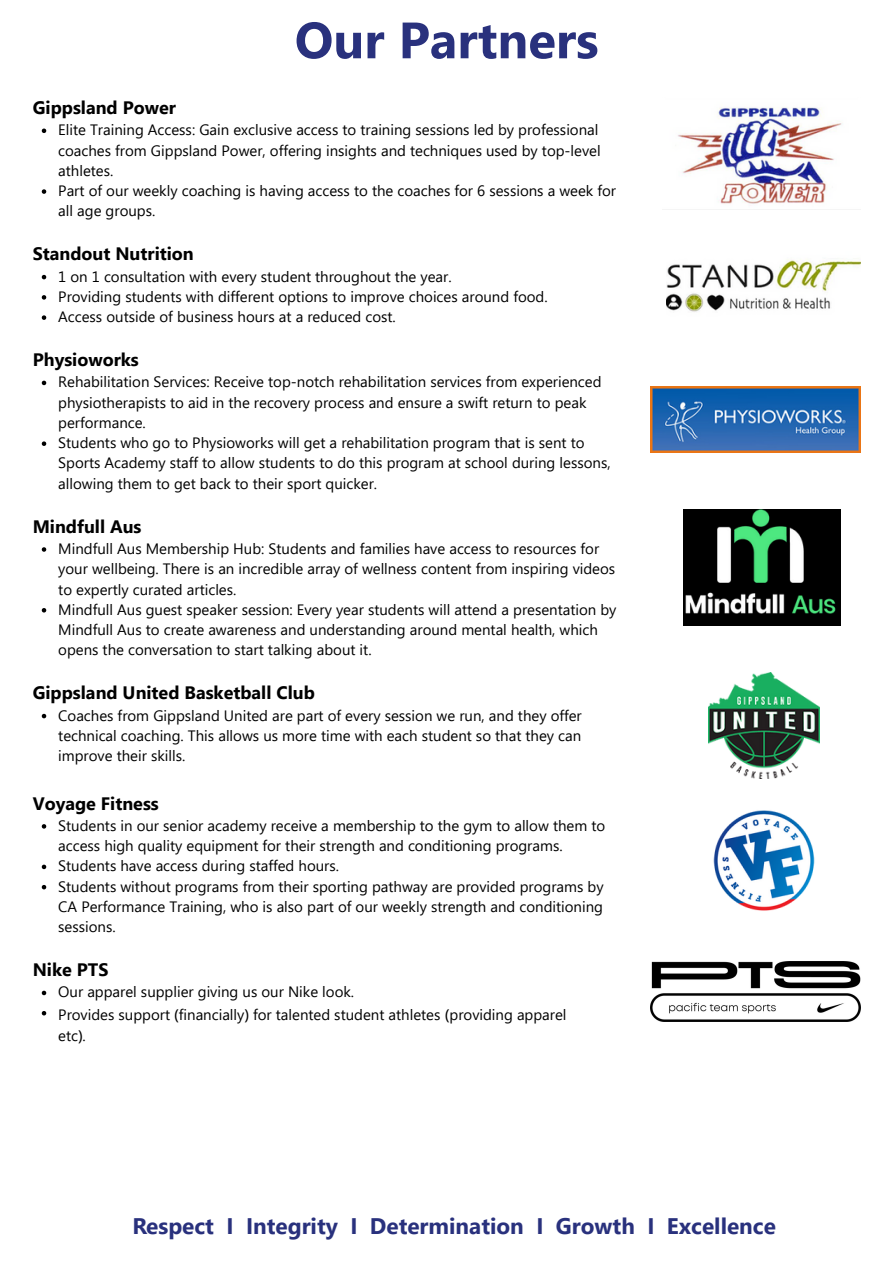
<style>
.page{position:relative;width:894px;height:1264px;background:#fff}
.page>*{position:absolute;margin:0;border:0;box-sizing:border-box;transform-origin:0 0}
.t1{font:700 51px "Segoe UI";color:#29317d}
.t2{font:700 22.5px "Segoe UI";color:#29317d}
.t3{font:700 18px "Segoe UI";color:#000}
.t4{font:15px/20.2px "Segoe UI";color:#000}
.s1{font-family:"Noto Sans"}
</style>
<div class="page">
<svg style="left:42px;top:128px;width:4px;height:5px"></svg>
<svg style="left:42px;top:189px;width:4px;height:5px"></svg>
<svg style="left:42px;top:275px;width:4px;height:4px"></svg>
<svg style="left:42px;top:295px;width:4px;height:4px"></svg>
<svg style="left:42px;top:315px;width:4px;height:5px"></svg>
<svg style="left:42px;top:380px;width:4px;height:5px"></svg>
<svg style="left:42px;top:441px;width:4px;height:5px"></svg>
<svg style="left:42px;top:547px;width:4px;height:4px"></svg>
<svg style="left:42px;top:608px;width:4px;height:4px"></svg>
<svg style="left:42px;top:713px;width:4px;height:5px"></svg>
<svg style="left:42px;top:824px;width:4px;height:4px"></svg>
<svg style="left:42px;top:864px;width:4px;height:5px"></svg>
<svg style="left:42px;top:885px;width:4px;height:4px"></svg>
<svg style="left:42px;top:990px;width:4px;height:5px"></svg>
<svg style="left:42px;top:1011px;width:4px;height:4px"></svg>
<img style="left:708px;top:672px;width:111px;height:107px">
<img style="left:678px;top:107px;width:164px;height:97px">
<img style="left:650px;top:386px;width:210px;height:66px">
<img style="left:650px;top:961px;width:210px;height:60px">
<img style="left:666px;top:259px;width:194px;height:53px">
<img style="left:713px;top:810px;width:102px;height:101px">
<div style="left:683px;top:509px;width:156px;height:116px;background:#000"></div>
<img style="left:685px;top:509px;width:151px;height:104px">
<p class="t1" style="left:294px;top:3px;width:305px">Our Partners</p>
<h1 class="t3" style="left:33px;top:94px;width:145px">Gippsland Power</h1>
<h2 class="t4" style="left:58px;top:119px;width:543px">Elite Training Access: Gain exclusive access to training sessions led by professional coaches from Gippsland Power, offering insights and techniques used by top-level athletes.</h2>
<p class="t4" style="left:58px;top:180px;width:559px">Part of our weekly coaching is having access to the coaches for 6 sessions a week for all age groups.</p>
<p class="t3" style="left:33px;top:241px;width:162px">Standout Nutrition</p>
<h2 class="t4" style="left:58px;top:265px;width:394px">1 on 1 consultation with every student throughout the year.</h2>
<p class="t4" style="left:58px;top:285px;width:490px">Providing students with different options to improve choices around food.</p>
<p class="t4" style="left:58px;top:306px;width:339px">Access outside of business hours at a reduced cost.</p>
<p class="t3" style="left:33px;top:346px;width:108px">Physioworks</p>
<h2 class="t4" style="left:58px;top:371px;width:544px">Rehabilitation Services: Receive top-notch rehabilitation services from experienced physiotherapists to aid in the recovery process and ensure a swift return to peak performance.</h2>
<p class="t4" style="left:58px;top:432px;width:553px">Students who go to Physioworks will get a rehabilitation program that is sent to<br>Sports Academy staff to allow students to do this program at school during lessons, allowing them to get back to their sport quicker.</p>
<p class="t3" style="left:33px;top:513px;width:110px">Mindfull Aus</p>
<h2 class="t4" style="left:58px;top:537px;width:558px">Mindfull Aus Membership Hub: Students and families have access to resources for your wellbeing. There is an incredible array of wellness content from inspiring videos to expertly curated articles.</h2>
<p class="t4" style="left:58px;top:598px;width:559px">Mindfull Aus guest speaker session: Every year students will attend a presentation by<br>Mindfull Aus to create awareness and understanding around mental health, which opens the conversation to start talking about it.</p>
<p class="t3" style="left:33px;top:679px;width:283px">Gippsland United Basketball Club</p>
<h2 class="t4" style="left:58px;top:704px;width:525px;text-align:justify">Coaches from Gippsland United are part of every session we run, and they offer technical coaching. This allows us more time with each student so that they can improve their skills.</h2>
<p class="t3" style="left:33px;top:790px;width:127px">Voyage Fitness</p>
<h2 class="t4" style="left:58px;top:814px;width:548px">Students in our senior academy receive a membership to the gym to allow them to access high quality equipment for their strength and conditioning programs.</h2>
<p class="t4" style="left:58px;top:855px;width:282px">Students have access during staffed hours.</p>
<p class="t4" style="left:58px;top:875px;width:546px;text-align:justify">Students without programs from their sporting pathway are provided programs by CA Performance Training, who is also part of our weekly strength and conditioning sessions.</p>
<p class="t3" style="left:33px;top:956px;width:77px">Nike PTS</p>
<p class="t4" style="left:58px;top:980px;width:509px;line-height:21.9px">Our apparel supplier giving us our Nike look.<br>Provides support <span class="s1">(</span>financially<span class="s1">)</span> for talented student athletes <span class="s1">(</span>providing apparel etc<span class="s1">)</span>.</p>
<h2 class="t2" style="left:133px;top:1204px;width:644px">Respect I Integrity I Determination I Growth I Excellence</h2>
</div>
